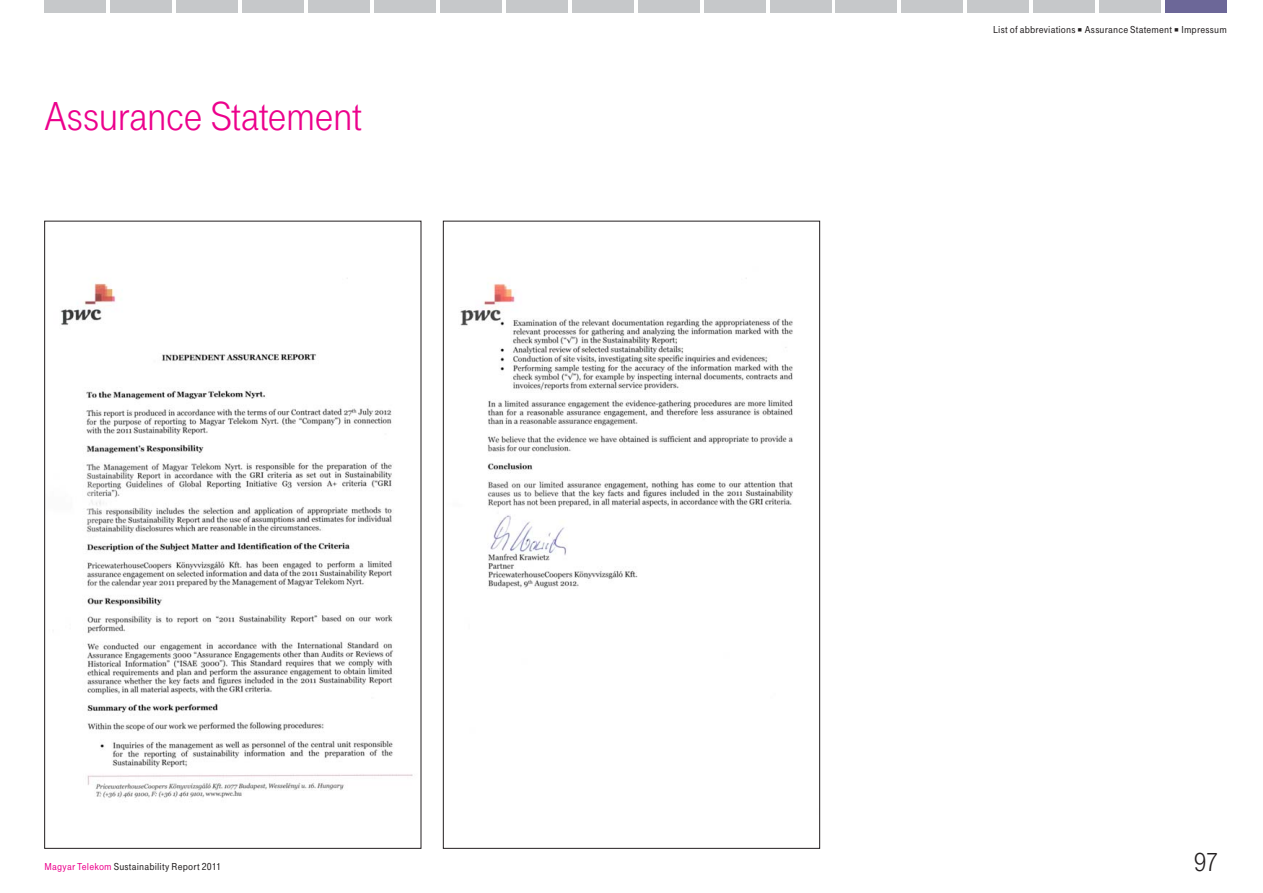
<style>
.page{position:relative;width:1263px;height:893px;background:#fff}
.page>*{position:absolute;margin:0;border:0;box-sizing:border-box;transform-origin:0 0}
.t1{font:42px "Tele Grotesk H Norm";letter-spacing:-.01em;color:#ec008c}
.t2{font:27px "Tele Grotesk H Norm";color:#231f20}
.t3{font:10.5px "Tele Grotesk H Halb";letter-spacing:.015em;color:#231f20}
.s1{font-family:"Tele Grotesk H Norm"}
.s2{color:#ec008c}
</style>
<div class="page">
<img style="left:60px;top:278px;width:353px;height:520px">
<img style="left:460px;top:278px;width:333px;height:310px">
<div style="left:45px;top:0;width:61px;height:13px;background:#c6c8ca"></div>
<div style="left:111px;top:0;width:61px;height:13px;background:#c6c8ca"></div>
<div style="left:176px;top:0;width:62px;height:13px;background:#c6c8ca"></div>
<div style="left:242px;top:0;width:62px;height:13px;background:#c6c8ca"></div>
<div style="left:308px;top:0;width:62px;height:13px;background:#c6c8ca"></div>
<div style="left:374px;top:0;width:62px;height:13px;background:#c6c8ca"></div>
<div style="left:440px;top:0;width:62px;height:13px;background:#c6c8ca"></div>
<div style="left:506px;top:0;width:62px;height:13px;background:#c6c8ca"></div>
<div style="left:572px;top:0;width:62px;height:13px;background:#c6c8ca"></div>
<div style="left:638px;top:0;width:61px;height:13px;background:#c6c8ca"></div>
<div style="left:704px;top:0;width:61px;height:13px;background:#c6c8ca"></div>
<div style="left:770px;top:0;width:61px;height:13px;background:#c6c8ca"></div>
<div style="left:836px;top:0;width:61px;height:13px;background:#c6c8ca"></div>
<div style="left:901px;top:0;width:62px;height:13px;background:#c6c8ca"></div>
<div style="left:967px;top:0;width:62px;height:13px;background:#c6c8ca"></div>
<div style="left:1033px;top:0;width:62px;height:13px;background:#c6c8ca"></div>
<div style="left:1099px;top:0;width:62px;height:13px;background:#c6c8ca"></div>
<div style="left:1165px;top:0;width:62px;height:13px;background:#6c6798"></div>
<h1 class="t1" style="left:45px;top:100px;width:319px">Assurance Statement</h1>
<p class="t3" style="left:993px;top:25px;width:235px">List of abbreviations <span class="s1">¦</span> Assurance Statement <span class="s1">¦</span> Impressum</p>
<p class="t3" style="left:45px;top:863px;width:178px"><span class="s2">Magyar Telekom</span> Sustainability Report 2011</p>
<h2 class="t2" style="left:1194px;top:851px;width:26px">97</h2>
</div>
